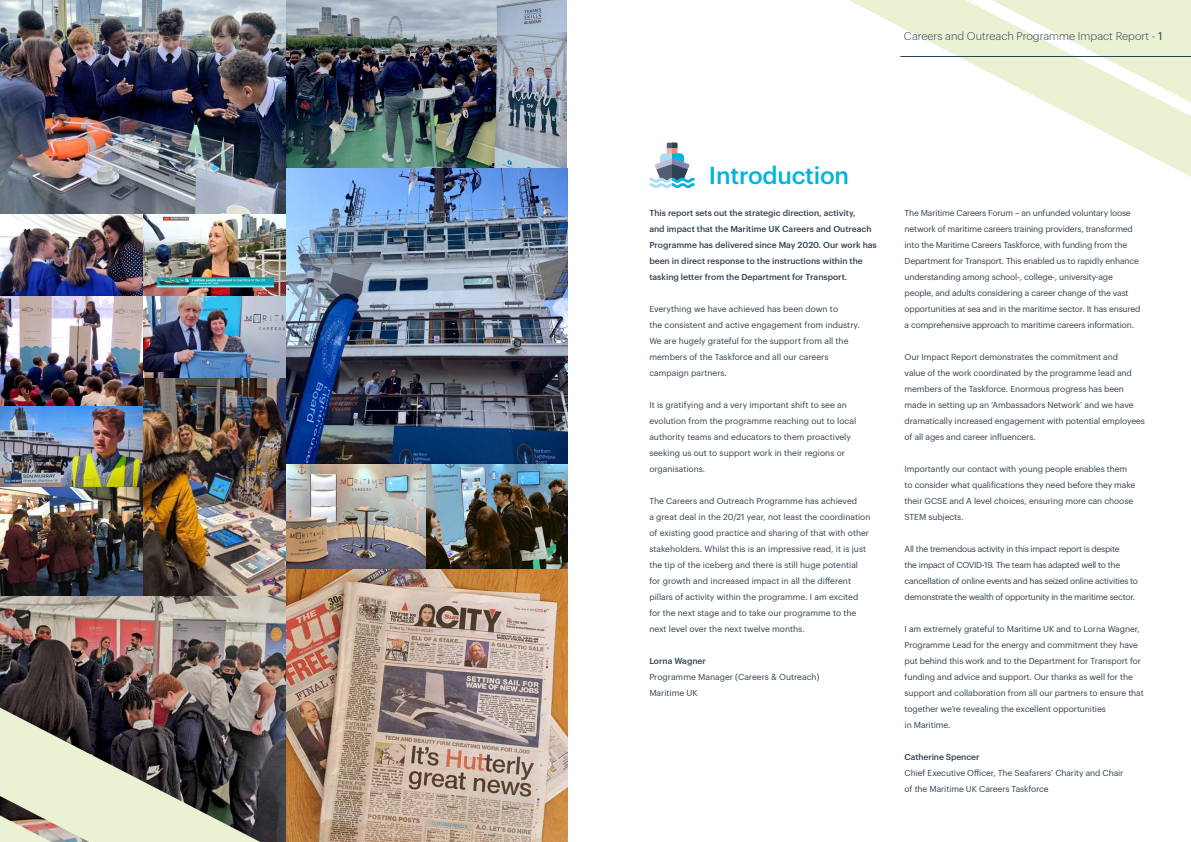
<style>
.page{position:relative;width:1191px;height:842px;background:#fff}
.page>*{position:absolute;margin:0;border:0;box-sizing:border-box;transform-origin:0 0}
.t1{font:500 24px "Graphik";letter-spacing:-.01em;color:#00b5d8}
.t2{font:300 11px "Graphik";color:#2c4255}
.t3{font:8.5px/16px "Graphik";letter-spacing:-.01em;color:#2c4255}
.t4{font:500 8.5px/16px "Graphik";color:#2c4255}
.t5{font:8.5px/16px "Graphik";letter-spacing:-.03em;color:#2c4255}
.s1{font-weight:400}
</style>
<div class="page">
<img style="left:0;top:219px;width:286px;height:623px">
<img style="left:0;top:0;width:286px;height:219px">
<img style="left:286px;top:0;width:281px;height:842px">
<svg style="left:0;top:708px;width:260px;height:134px;background:#8e8d80"></svg>
<svg style="left:849px;top:0;width:342px;height:177px"></svg>
<hr style="left:900px;top:56px;width:291px;height:1px;background:#2c4255">
<svg style="left:649px;top:143px;width:45px;height:45px"></svg>
<p class="t2" style="left:904px;top:28px;width:260px">Careers and Outreach Programme Impact Report - <span class="s1">1</span></p>
<h1 class="t1" style="left:709px;top:157px;width:142px">Introduction</h1>
<p class="t4" style="left:649px;top:204px;width:229px">This report sets out the strategic direction, activity,<br>and impact that the Maritime UK Careers and Outreach Programme has delivered since May 2020. Our work has been in direct response to the instructions within the tasking letter from the Department for Transport.</p>
<p class="t3" style="left:649px;top:300px;width:212px">Everything we have achieved has been down to<br>the consistent and active engagement from industry.<br>We are hugely grateful for the support from all the members of the Taskforce and all our careers campaign partners.</p>
<p class="t3" style="left:649px;top:396px;width:208px">It is gratifying and a very important shift to see an evolution from the programme reaching out to local authority teams and educators to them proactively seeking us out to support work in their regions or organisations.</p>
<p class="t3" style="left:649px;top:492px;width:222px">The Careers and Outreach Programme has achieved<br>a great deal in the 20/21 year, not least the coordination of existing good practice and sharing of that with other stakeholders. Whilst this is an impressive read, it is just the tip of the iceberg and there is still huge potential for growth and increased impact in all the different pillars of activity within the programme. I am excited for the next stage and to take our programme to the next level over the next twelve months.</p>
<p class="t4" style="left:649px;top:652px;width:58px">Lorna Wagner</p>
<p class="t3" style="left:649px;top:668px;width:171px">Programme Manager (Careers &amp; Outreach)<br>Maritime UK</p>
<p class="t3" style="left:904px;top:204px;width:237px">The Maritime Careers Forum – an unfunded voluntary loose network of maritime careers training providers, transformed into the Maritime Careers Taskforce, with funding from the Department for Transport. This enabled us to rapidly enhance understanding among school-, college-, university-age people, and adults considering a career change of the vast opportunities at sea and in the maritime sector. It has ensured a comprehensive approach to maritime careers information.</p>
<p class="t3" style="left:904px;top:348px;width:242px">Our Impact Report demonstrates the commitment and<br>value of the work coordinated by the programme lead and members of the Taskforce. Enormous progress has been made in setting up an ‘Ambassadors Network’ and we have dramatically increased engagement with potential employees of all ages and career influencers.</p>
<p class="t3" style="left:904px;top:460px;width:232px">Importantly our contact with young people enables them to consider what qualifications they need before they make their GCSE and A level choices, ensuring more can choose STEM subjects.</p>
<p class="t5" style="left:904px;top:540px;width:235px">All the tremendous activity in this impact report is despite<br>the impact of COVID-19. The team has adapted well to the cancellation of online events and has seized online activities to demonstrate the wealth of opportunity in the maritime sector.</p>
<p class="t3" style="left:904px;top:620px;width:241px">I am extremely grateful to Maritime UK and to Lorna Wagner, Programme Lead for the energy and commitment they have put behind this work and to the Department for Transport for funding and advice and support. Our thanks as well for the support and collaboration from all our partners to ensure that together we’re revealing the excellent opportunities<br>in Maritime.</p>
<p class="t4" style="left:904px;top:748px;width:76px">Catherine Spencer</p>
<p class="t3" style="left:904px;top:764px;width:220px">Chief Executive Officer, The Seafarers’ Charity and Chair of the Maritime UK Careers Taskforce</p>
</div>
